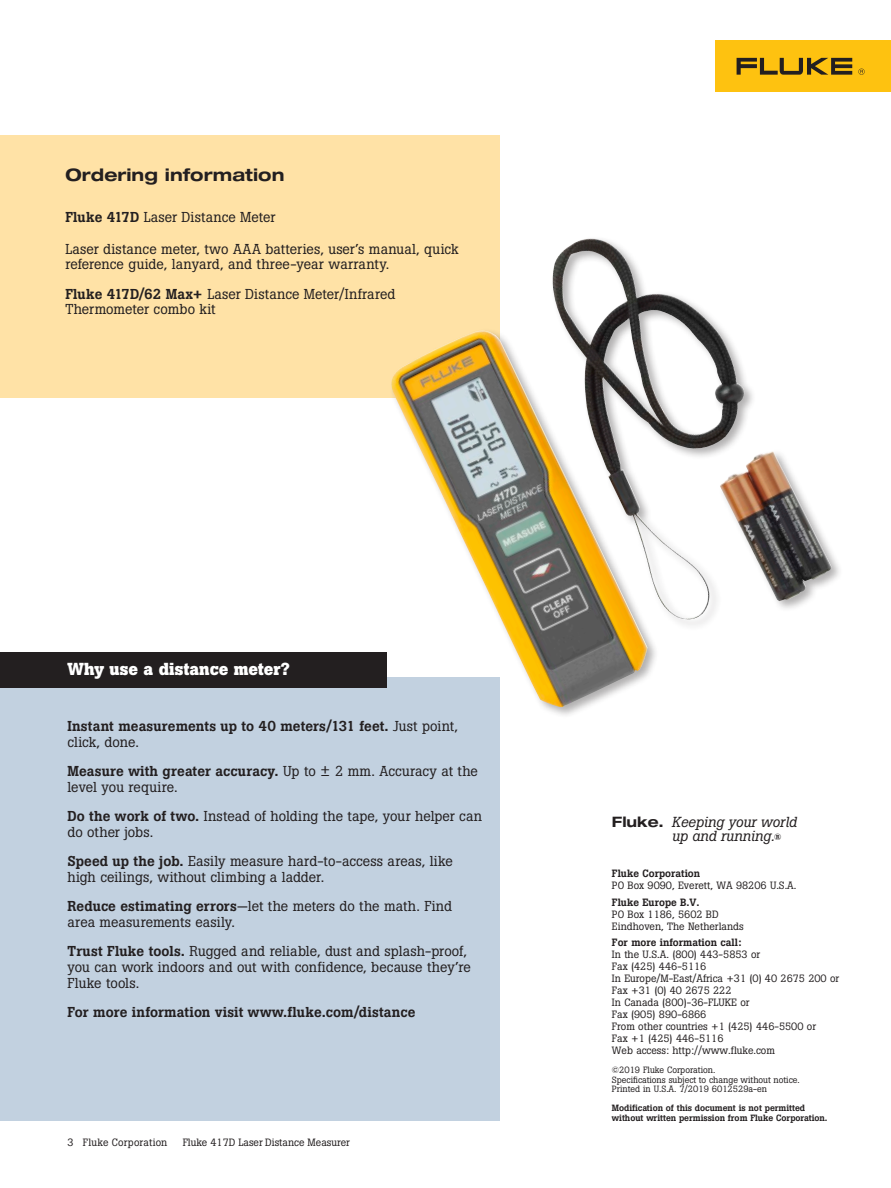
<style>
.page{position:relative;width:891px;height:1188px;background:#fff}
.page>*{position:absolute;margin:0;border:0;box-sizing:border-box;transform-origin:0 0}
.Subhead_1{font:700 17.25px "Boton Pro";letter-spacing:.005em;color:#fff}
.Specifications_Ord_I{font:700 expanded 17.25px "Helvetica Neue LT Pro";letter-spacing:.005em;color:#231f20}
.t1{font:italic 14.4px "Boton Pro";color:#231f20}
.Body{font:14.25px/15.8px "Boton Pro";letter-spacing:.005em;color:#231f20}
.Body-2{font:500 14.25px/15.8px "Boton Pro";letter-spacing:.005em;color:#231f20}
.t2{font:10.5px/12px "Boton Pro";color:#231f20}
.t3{font:10.5px "Boton Pro";letter-spacing:.02em;color:#231f20}
.t4{font:9px/9.8px "Boton Pro";color:#231f20}
.t5{font:500 9px/9.8px "Boton Pro";letter-spacing:-.005em;color:#231f20}
.s1{font-weight:500}
.s2{font-weight:400}
.s3{font-family:"Helvetica Neue LT Pro";font-weight:700;font-style:normal;font-stretch:expanded}
.s4{font-weight:500;font-style:normal;font-size:9px}
</style>
<div class="page">
<div style="left:716px;top:40px;width:175px;height:52px;background:#fec210"></div>
<svg style="left:737px;top:58px;width:115px;height:17px"></svg>
<svg style="left:858px;top:69px;width:7px;height:6px"></svg>
<div style="left:0;top:135px;width:499px;height:262px;background:#ffe2a6"></div>
<div style="left:388px;top:236px;width:456px;height:483px;background:#231f20;opacity:.35"></div>
<img style="left:441px;top:239px;width:304px;height:381px">
<div style="left:0;top:677px;width:499px;height:443px;background:#c2d1e0"></div>
<div style="left:0;top:652px;width:387px;height:36px;background:#231f20"></div>
<p class="Specifications_Ord_I" style="left:65px;top:163px;width:221px">Ordering information</p>
<p class="Body" style="left:65px;top:209px;width:212px"><span class="s1">Fluke 417D</span> Laser Distance Meter</p>
<p class="Body" style="left:65px;top:241px;width:395px">Laser distance meter, two AAA batteries, user’s manual, quick reference guide, lanyard, and three-year warranty.</p>
<p class="Body" style="left:65px;top:286px;width:332px"><span class="s1">Fluke 417D/62 Max+</span> Laser Distance Meter/Infrared<br>Thermometer combo kit</p>
<p class="Subhead_1" style="left:68px;top:657px;width:224px">Why use a distance meter?</p>
<p class="Body-2" style="left:68px;top:718px;width:392px">Instant measurements up to 40 meters/131 feet. <span class="s2">Just point, click, done.</span></p>
<p class="Body" style="left:68px;top:763px;width:412px"><span class="s1">Measure with greater accuracy.</span> Up to ± 2 mm. Accuracy at the level you require.</p>
<p class="Body" style="left:68px;top:808px;width:416px"><span class="s1">Do the work of two.</span> Instead of holding the tape, your helper can do other jobs.</p>
<p class="Body" style="left:68px;top:853px;width:387px"><span class="s1">Speed up the job.</span> Easily measure hard-to-access areas, like high ceilings, without climbing a ladder.</p>
<p class="Body" style="left:68px;top:898px;width:386px"><span class="s1">Reduce estimating errors</span>—let the meters do the math. Find area measurements easily.</p>
<p class="Body" style="left:68px;top:943px;width:405px"><span class="s1">Trust Fluke tools.</span> Rugged and reliable, dust and splash-proof, you can work indoors and out with confidence, because they’re<br>Fluke tools.</p>
<p class="Body-2" style="left:68px;top:1004px;width:349px">For more information visit www.fluke.com/distance</p>
<p class="t3" style="left:68px;top:1136px;width:101px">3 Fluke Corporation</p>
<p class="t2" style="left:183px;top:1137px;width:169px">Fluke 417D Laser Distance Measurer</p>
<p class="t1" style="left:612px;top:812px;width:187px"><span class="s3">Fluke.</span> Keeping your world</p>
<p class="t1" style="left:672px;top:827px;width:111px">up and running.<span class="s4">®</span></p>
<p class="t2" style="left:612px;top:867px;width:186px"><span class="s1">Fluke Corporation<br></span>PO Box 9090, Everett, WA 98206 U.S.A.</p>
<p class="t2" style="left:612px;top:896px;width:133px"><span class="s1">Fluke Europe B.V.<br></span>PO Box 1186, 5602 BD<br>Eindhoven, The Netherlands</p>
<p class="t2" style="left:612px;top:936px;width:229px"><span class="s1">For more information call:<br></span>In the U.S.A. (800) 443-5853 or<br>Fax (425) 446-5116<br>In Europe/M-East/Africa +31 (0) 40 2675 200 or<br>Fax +31 (0) 40 2675 222<br>In Canada (800)-36-FLUKE or<br>Fax (905) 890-6866<br>From other countries +1 (425) 446-5500 or<br>Fax +1 (425) 446-5116<br>Web access: http://www.fluke.com</p>
<p class="t4" style="left:612px;top:1065px;width:189px">©2019 Fluke Corporation.<br>Specifications subject to change without notice.<br>Printed in U.S.A. 7/2019 6012529a-en</p>
<p class="t5" style="left:612px;top:1103px;width:217px">Modification of this document is not permitted without written permission from Fluke Corporation.</p>
</div>
